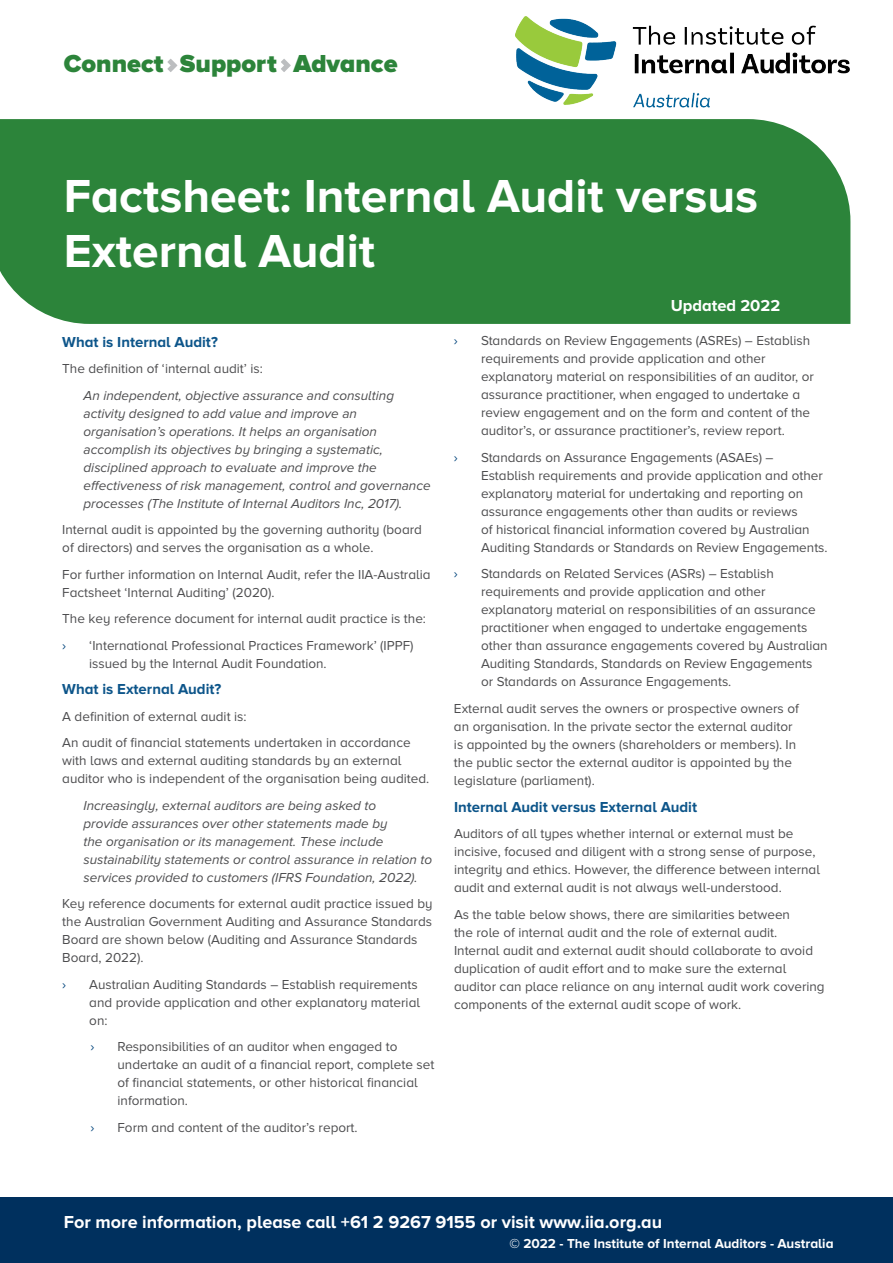
<style>
.page{position:relative;width:893px;height:1263px;background:#fff}
.page>*{position:absolute;margin:0;border:0;box-sizing:border-box;transform-origin:0 0}
.t1{font:700 48px/55.5px "Proxima Nova A";color:#fff}
.t2{font:900 25.5px "Proxima Nova A";color:#2c843a}
.t3{font:700 18px "Proxima Nova A";color:#fff}
.t4{font:700 16.5px "Proxima Nova A";color:#fff}
.t5{font:700 15px "Proxima Nova A";color:#0d558a}
.t6{font:13.5px/18px "Proxima Nova A";color:#4d4d4f}
.t7{font:italic 13.5px/18px "Proxima Nova A";color:#4d4d4f}
.t8{font:700 13.5px "Proxima Nova A";color:#fff}
.t9{font:13.5px "Proxima Nova A";color:#00447c}
</style>
<div class="page">
<div style="left:0;top:119px;width:850px;height:205px;background:#2c843a"></div>
<div style="left:0;top:1198px;width:893px;height:65px;background:#00305e"></div>
<svg style="left:167px;top:59px;width:10px;height:13px"></svg>
<svg style="left:281px;top:59px;width:10px;height:13px"></svg>
<img style="left:515px;top:17px;width:335px;height:90px">
<h2 class="t2" style="left:64px;top:49px;width:335px">Connect Support Advance</h2>
<h1 class="t1" style="left:64px;top:167px;width:696px">Factsheet: Internal Audit versus<br>External Audit</h1>
<p class="t5" style="left:62px;top:333px;width:157px">What is Internal Audit?</p>
<p class="t6" style="left:62px;top:360px;width:202px">The definition of ‘internal audit’ is:</p>
<p class="t7" style="left:84px;top:386px;width:349px">An independent, objective assurance and consulting activity designed to add value and improve an organisation’s operations. It helps an organisation accomplish its objectives by bringing a systematic, disciplined approach to evaluate and improve the effectiveness of risk management, control and governance processes (The Institute of Internal Auditors Inc, 2017).</p>
<p class="t6" style="left:62px;top:521px;width:361px">Internal audit is appointed by the governing authority (board of directors) and serves the organisation as a whole.</p>
<p class="t6" style="left:62px;top:565px;width:370px">For further information on Internal Audit, refer the IIA-Australia<br>Factsheet ‘Internal Auditing’ (2020).</p>
<p class="t6" style="left:62px;top:609px;width:365px">The key reference document for internal audit practice is the:</p>
<p class="t9" style="left:62px;top:638px;width:5px">›</p>
<p class="t6" style="left:89px;top:636px;width:326px">‘International Professional Practices Framework’ (IPPF) issued by the Internal Audit Foundation.</p>
<p class="t5" style="left:62px;top:681px;width:161px">What is External Audit?</p>
<p class="t6" style="left:62px;top:703px;width:350px;line-height:26.5px">A definition of external audit is:<br>An audit of financial statements undertaken in accordance</p>
<p class="t6" style="left:62px;top:752px;width:368px">with laws and external auditing standards by an external auditor who is independent of the organisation being audited.</p>
<p class="t7" style="left:84px;top:796px;width:350px">Increasingly, external auditors are being asked to<br>provide assurances over other statements made by<br>the organisation or its management. These include sustainability statements or control assurance in relation to services provided to customers (IFRS Foundation, 2022).</p>
<p class="t6" style="left:62px;top:895px;width:372px">Key reference documents for external audit practice issued by the Australian Government Auditing and Assurance Standards Board are shown below (Auditing and Assurance Standards Board, 2022).</p>
<p class="t9" style="left:62px;top:977px;width:5px">›</p>
<p class="t6" style="left:89px;top:975px;width:332px">Australian Auditing Standards – Establish requirements and provide application and other explanatory material on:</p>
<p class="t9" style="left:91px;top:1039px;width:5px">›</p>
<p class="t6" style="left:118px;top:1038px;width:318px">Responsibilities of an auditor when engaged to undertake an audit of a financial report, complete set of financial statements, or other historical financial information.</p>
<p class="t9" style="left:91px;top:1120px;width:5px">›</p>
<p class="t6" style="left:118px;top:1118px;width:242px">Form and content of the auditor’s report.</p>
<p class="t4" style="left:671px;top:296px;width:111px">Updated 2022</p>
<p class="t9" style="left:454px;top:333px;width:5px">›</p>
<p class="t6" style="left:481px;top:332px;width:334px">Standards on Review Engagements (ASREs) – Establish requirements and provide application and other explanatory material on responsibilities of an auditor, or assurance practitioner, when engaged to undertake a review engagement and on the form and content of the auditor’s, or assurance practitioner’s, review report.</p>
<p class="t9" style="left:454px;top:450px;width:5px">›</p>
<p class="t6" style="left:481px;top:448px;width:348px">Standards on Assurance Engagements (ASAEs) – Establish requirements and provide application and other explanatory material for undertaking and reporting on assurance engagements other than audits or reviews<br>of historical financial information covered by Australian Auditing Standards or Standards on Review Engagements.</p>
<p class="t9" style="left:454px;top:566px;width:5px">›</p>
<p class="t6" style="left:481px;top:565px;width:348px">Standards on Related Services (ASRs) – Establish requirements and provide application and other explanatory material on responsibilities of an assurance practitioner when engaged to undertake engagements other than assurance engagements covered by Australian Auditing Standards, Standards on Review Engagements or Standards on Assurance Engagements.</p>
<p class="t6" style="left:454px;top:699px;width:346px">External audit serves the owners or prospective owners of an organisation. In the private sector the external auditor is appointed by the owners (shareholders or members). In the public sector the external auditor is appointed by the legislature (parliament).</p>
<p class="t5" style="left:454px;top:798px;width:245px">Internal Audit versus External Audit</p>
<p class="t6" style="left:454px;top:824px;width:367px">Auditors of all types whether internal or external must be incisive, focused and diligent with a strong sense of purpose, integrity and ethics. However, the difference between internal audit and external audit is not always well-understood.</p>
<p class="t6" style="left:454px;top:905px;width:372px">As the table below shows, there are similarities between<br>the role of internal audit and the role of external audit.<br>Internal audit and external audit should collaborate to avoid duplication of audit effort and to make sure the external auditor can place reliance on any internal audit work covering components of the external audit scope of work.</p>
<h3 class="t3" style="left:64px;top:1212px;width:600px">For more information, please call +61 2 9267 9155 or visit www.iia.org.au</h3>
<p class="t8" style="left:509px;top:1236px;width:326px">© 2022 - The Institute of Internal Auditors - Australia</p>
</div>
